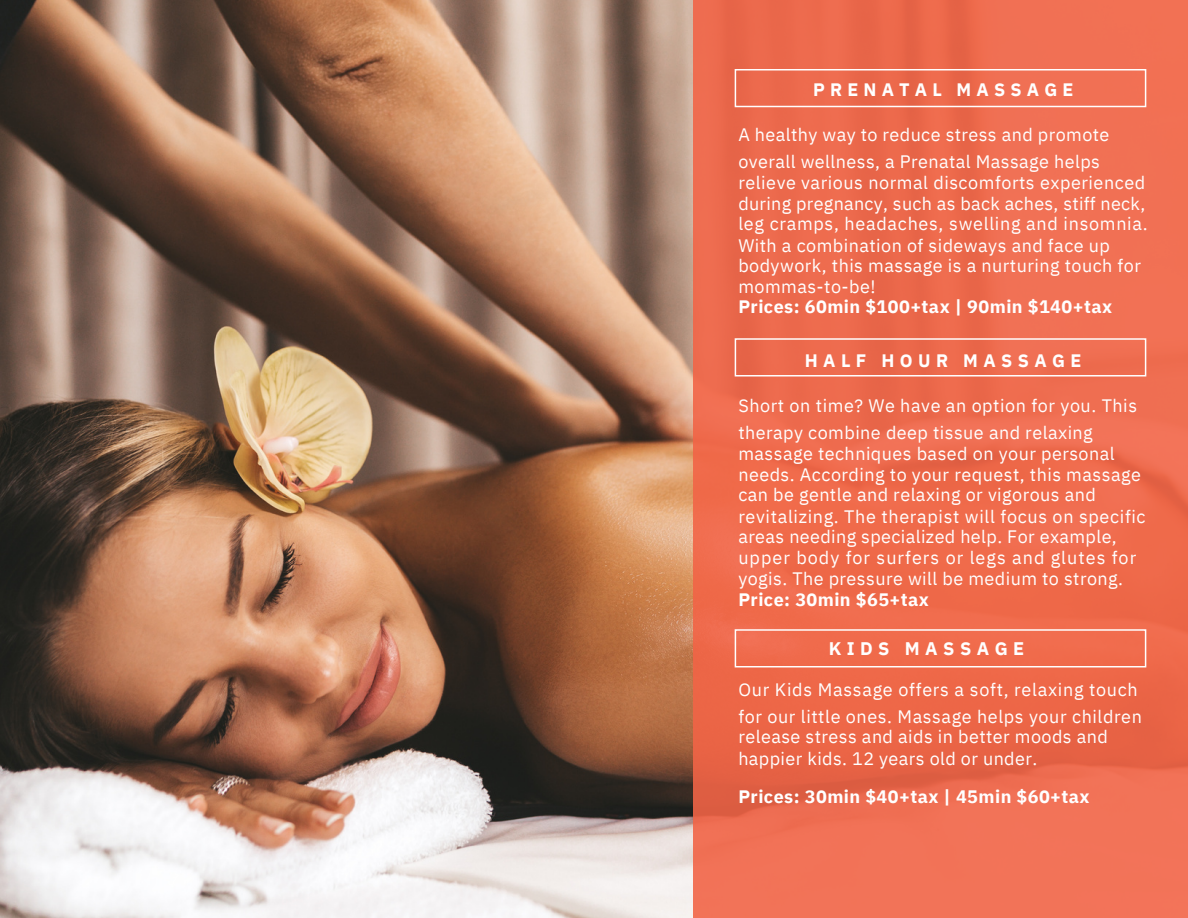
<style>
.page{position:relative;width:1188px;height:918px;background:#fff}
.page>*{position:absolute;margin:0;border:0;box-sizing:border-box;transform-origin:0 0}
.t1{font:700 18.15px "IBM Plex Sans";letter-spacing:.3em;color:#fff}
.t2{font:18px/20.9px "IBM Plex Sans";letter-spacing:.025em;color:#fff}
.t3{font:700 18px "IBM Plex Sans";letter-spacing:.025em;color:#fff}
.t4{font:700 18px "IBM Plex Sans";letter-spacing:.29em;color:#fff}
.t5{font:700 18px "IBM Plex Sans";letter-spacing:.3em;color:#fff}
</style>
<div class="page">
<img style="left:0;top:0;width:693px;height:918px">
<div style="left:693px;top:0;width:495px;height:918px;background:#ef6c4e"></div>
<svg style="left:735px;top:69px;width:411px;height:38px"></svg>
<svg style="left:735px;top:338px;width:411px;height:39px"></svg>
<svg style="left:735px;top:629px;width:411px;height:38px"></svg>
<p class="t4" style="left:813px;top:78px;width:262px">PRENATAL MASSAGE</p>
<p class="t2" style="left:738px;top:121px;width:373px;line-height:27px">A healthy way to reduce stress and promote overall wellness, a Prenatal Massage helps</p>
<p class="t2" style="left:738px;top:171px;width:411px">relieve various normal discomforts experienced during pregnancy, such as back aches, stiff neck, leg cramps, headaches, swelling and insomnia.<br>With a combination of sideways and face up bodywork, this massage is a nurturing touch for mommas-to-be!</p>
<p class="t3" style="left:738px;top:295px;width:375px">Prices: 60min $100+tax | 90min $140+tax</p>
<p class="t5" style="left:805px;top:349px;width:278px">HALF HOUR MASSAGE</p>
<p class="t2" style="left:738px;top:392px;width:400px;line-height:27px">Short on time? We have an option for you. This therapy combine deep tissue and relaxing</p>
<p class="t2" style="left:738px;top:442px;width:409px">massage techniques based on your personal needs. According to your request, this massage can be gentle and relaxing or vigorous and revitalizing. The therapist will focus on specific areas needing specialized help. For example, upper body for surfers or legs and glutes for yogis. The pressure will be medium to strong.</p>
<p class="t3" style="left:738px;top:587px;width:192px">Price: 30min $65+tax</p>
<p class="t1" style="left:829px;top:637px;width:197px">KIDS MASSAGE</p>
<p class="t2" style="left:738px;top:676px;width:405px;line-height:27px">Our Kids Massage offers a soft, relaxing touch for our little ones. Massage helps your children</p>
<p class="t2" style="left:738px;top:726px;width:371px;line-height:21.3px">release stress and aids in better moods and happier kids. 12 years old or under.</p>
<p class="t3" style="left:738px;top:784px;width:353px">Prices: 30min $40+tax | 45min $60+tax</p>
</div>
